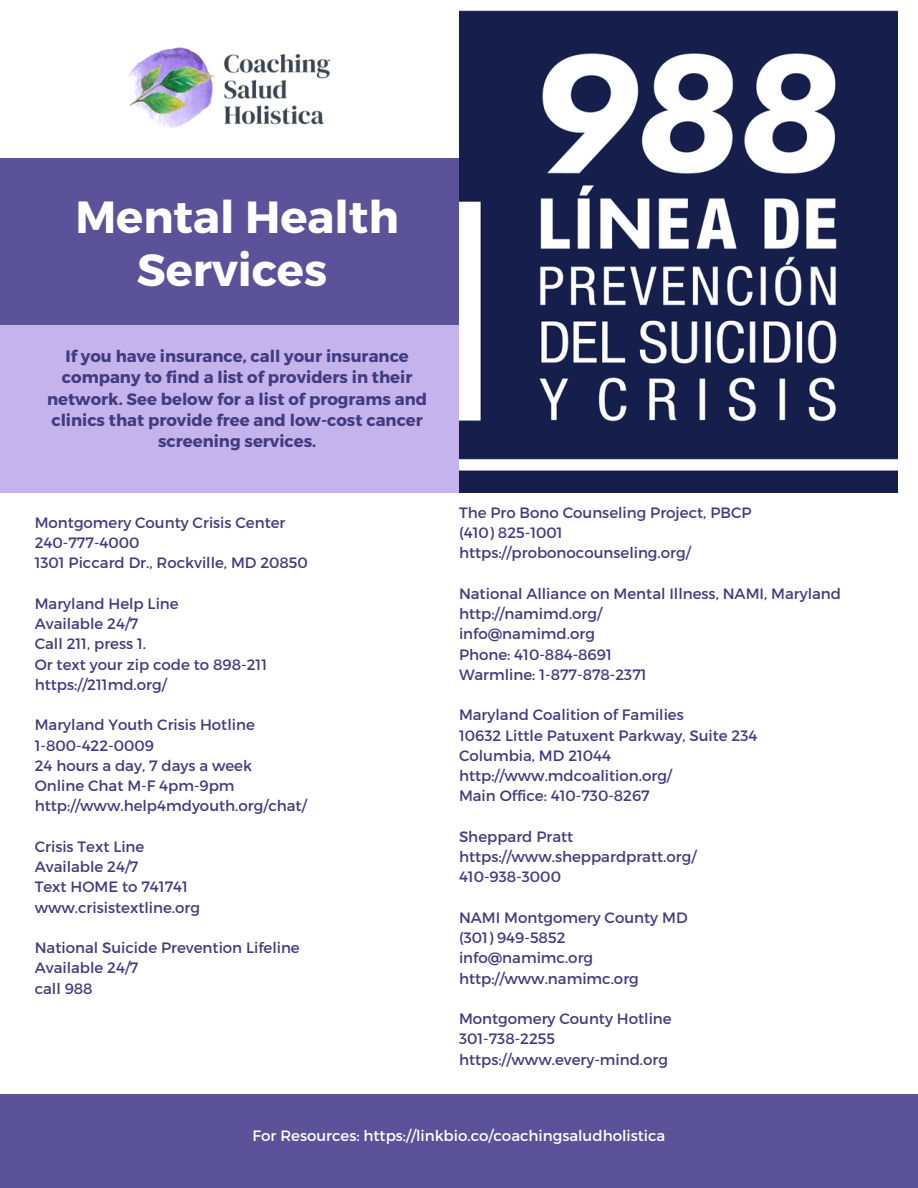
<style>
.page{position:relative;width:918px;height:1188px;background:#fff}
.page>*{position:absolute;margin:0;border:0;box-sizing:border-box;transform-origin:0 0}
.t1{font:700 45px/52.8px "Montserrat";color:#fff;text-align:center}
.t2{font:700 16.5px/21.3px "Montserrat";color:#423b7f;text-align:center}
.t3{font:15px "Montserrat";color:#423b7f}
.t4{font:15px "Montserrat";color:#fff}
</style>
<div class="page">
<div style="left:0;top:180px;width:555px;height:312px;background:#c4b3ed"></div>
<div style="left:0;top:158px;width:550px;height:167px;background:#5b5299"></div>
<div style="left:0;top:1094px;width:918px;height:94px;background:#5b5299"></div>
<img style="left:459px;top:10px;width:439px;height:483px">
<img style="left:129px;top:47px;width:202px;height:81px">
<p class="t1" style="left:75px;top:188px;width:325px">Mental Health<br>Services</p>
<p class="t2" style="left:47px;top:345px;width:382px">If you have insurance, call your insurance company to find a list of providers in their network. See below for a list of programs and clinics that provide free and low-cost cancer screening services.</p>
<p class="t3" style="left:35px;top:513px;width:252px">Montgomery County Crisis Center</p>
<p class="t3" style="left:35px;top:533px;width:106px">240-777-4000</p>
<p class="t3" style="left:35px;top:553px;width:275px">1301 Piccard Dr., Rockville, MD 20850</p>
<p class="t3" style="left:35px;top:594px;width:145px">Maryland Help Line</p>
<p class="t3" style="left:35px;top:614px;width:105px">Available 24/7</p>
<p class="t3" style="left:35px;top:634px;width:113px">Call 211, press 1.</p>
<p class="t3" style="left:35px;top:655px;width:234px">Or text your zip code to 898-211</p>
<p class="t3" style="left:35px;top:675px;width:133px">https://211md.org/</p>
<p class="t3" style="left:35px;top:715px;width:222px">Maryland Youth Crisis Hotline</p>
<p class="t3" style="left:35px;top:736px;width:121px">1-800-422-0009</p>
<p class="t3" style="left:35px;top:756px;width:219px">24 hours a day, 7 days a week</p>
<p class="t3" style="left:35px;top:776px;width:201px">Online Chat M-F 4pm-9pm</p>
<p class="t3" style="left:35px;top:796px;width:273px">http://www.help4mdyouth.org/chat/</p>
<p class="t3" style="left:35px;top:837px;width:111px">Crisis Text Line</p>
<p class="t3" style="left:35px;top:857px;width:105px">Available 24/7</p>
<p class="t3" style="left:35px;top:877px;width:155px">Text HOME to 741741</p>
<p class="t3" style="left:35px;top:898px;width:167px">www.crisistextline.org</p>
<p class="t3" style="left:35px;top:938px;width:267px">National Suicide Prevention Lifeline</p>
<p class="t3" style="left:35px;top:958px;width:105px">Available 24/7</p>
<p class="t3" style="left:35px;top:979px;width:59px">call 988</p>
<p class="t3" style="left:459px;top:503px;width:294px">The Pro Bono Counseling Project, PBCP</p>
<p class="t3" style="left:459px;top:523px;width:105px">(410) 825-1001</p>
<p class="t3" style="left:459px;top:543px;width:233px">https://probonocounseling.org/</p>
<p class="t3" style="left:459px;top:584px;width:384px">National Alliance on Mental Illness, NAMI, Maryland</p>
<p class="t3" style="left:459px;top:604px;width:145px">http://namimd.org/</p>
<p class="t3" style="left:459px;top:624px;width:137px">info@namimd.org</p>
<p class="t3" style="left:459px;top:644px;width:154px">Phone: 410-884-8691</p>
<p class="t3" style="left:459px;top:665px;width:189px">Warmline: 1-877-878-2371</p>
<p class="t3" style="left:459px;top:705px;width:226px">Maryland Coalition of Families</p>
<p class="t3" style="left:459px;top:725px;width:300px">10632 Little Patuxent Parkway, Suite 234</p>
<p class="t3" style="left:459px;top:746px;width:154px">Columbia, MD 21044</p>
<p class="t3" style="left:459px;top:766px;width:214px">http://www.mdcoalition.org/</p>
<p class="t3" style="left:459px;top:786px;width:192px">Main Office: 410-730-8267</p>
<p class="t3" style="left:459px;top:827px;width:116px">Sheppard Pratt</p>
<p class="t3" style="left:459px;top:847px;width:239px">https://www.sheppardpratt.org/</p>
<p class="t3" style="left:459px;top:867px;width:104px">410-938-3000</p>
<p class="t3" style="left:459px;top:908px;width:230px">NAMI Montgomery County MD</p>
<p class="t3" style="left:459px;top:928px;width:108px">(301) 949-5852</p>
<p class="t3" style="left:459px;top:948px;width:136px">info@namimc.org</p>
<p class="t3" style="left:459px;top:968px;width:181px">http://www.namimc.org</p>
<p class="t3" style="left:459px;top:1009px;width:214px">Montgomery County Hotline</p>
<p class="t3" style="left:459px;top:1029px;width:98px">301-738-2255</p>
<p class="t3" style="left:459px;top:1049px;width:211px">https://www.every-mind.org</p>
<p class="t4" style="left:253px;top:1126px;width:414px">For Resources: https://linkbio.co/coachingsaludholistica</p>
</div>
